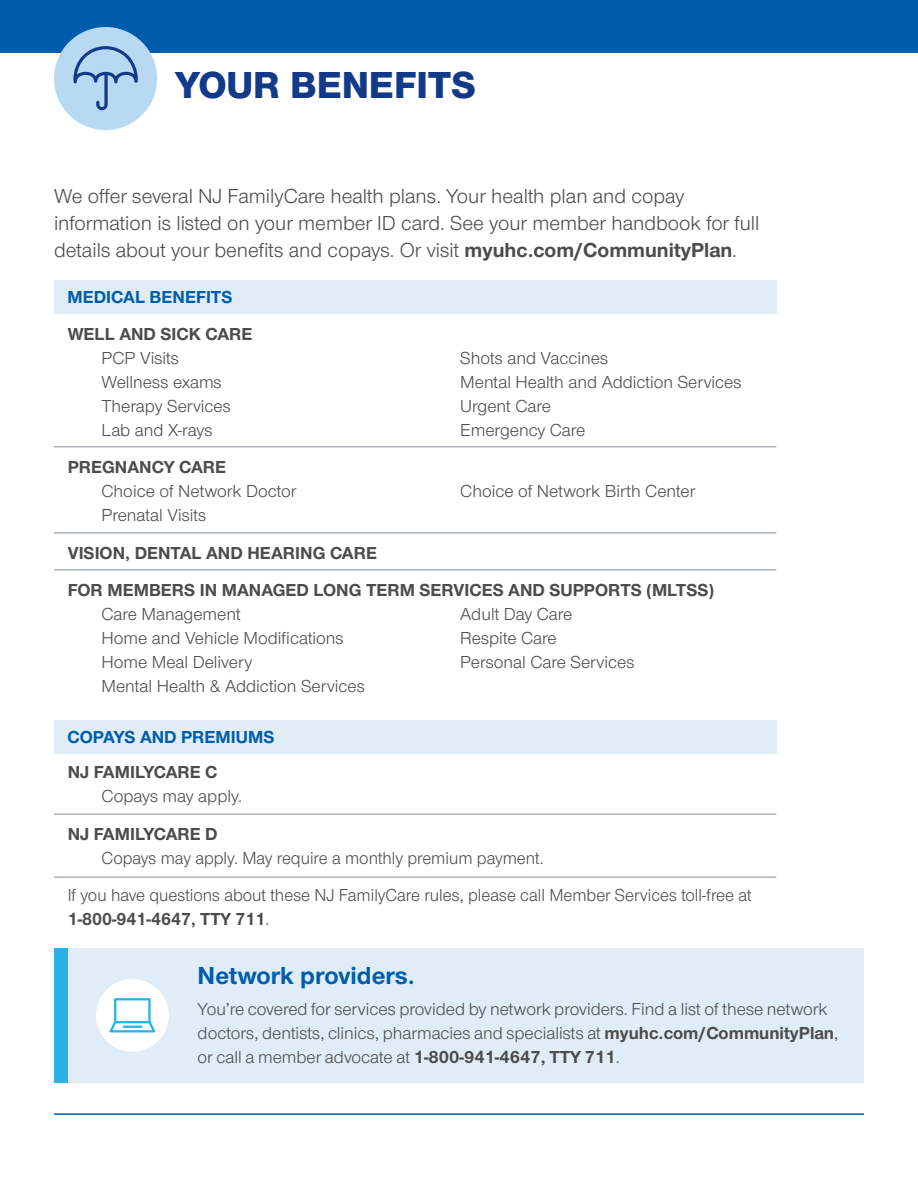
<style>
.page{position:relative;width:918px;height:1188px;background:#fff}
.page>*{position:absolute;margin:0;border:0;box-sizing:border-box;transform-origin:0 0}
.headline___GSG___DkB{font:800 39px "UHC Sans";color:#133a88}
.subhead___GSG___Base{font:700 25.5px "UHC Sans";color:#015dac}
.intro_copy___GSG_14{font:21px/27px "UHC Sans";color:#4c4c4c}
.Body___DkGray{font:18px/24px "UHC Sans";color:#4c4c4c}
.t1{font:700 18px "UHC Sans";color:#4c4c4c}
.t2{font:700 18px "UHC Sans";color:#015dac}
.s1{font-weight:700}
</style>
<div class="page">
<div style="left:0;top:0;width:918px;height:53px;background:#015dac"></div>
<hr style="left:54px;top:1113px;width:810px;height:2px;background:#015dac">
<div style="left:54px;top:27px;width:103px;height:103px;background:#b7daf2;border-radius:50%"></div>
<svg style="left:73px;top:46px;width:65px;height:64px"></svg>
<hr style="left:54px;top:446px;width:722px;height:1px;background:#828e98">
<hr style="left:54px;top:532px;width:722px;height:1px;background:#828e98">
<hr style="left:54px;top:569px;width:722px;height:1px;background:#828e98">
<hr style="left:54px;top:814px;width:722px;height:1px;background:#828e98">
<div style="left:54px;top:280px;width:722px;height:34px;background:#e1edf6"></div>
<div style="left:54px;top:720px;width:722px;height:33px;background:#e1edf6"></div>
<div style="left:54px;top:948px;width:810px;height:135px;background:#e1edf6"></div>
<div style="left:54px;top:948px;width:14px;height:135px;background:#29b2e7"></div>
<div style="left:96px;top:979px;width:73px;height:73px;background:#fff;border-radius:50%"></div>
<svg style="left:110px;top:998px;width:45px;height:34px"></svg>
<hr style="left:54px;top:877px;width:722px;height:1px;background:#828e98">
<p class="headline___GSG___DkB" style="left:176px;top:58px;width:302px">YOUR BENEFITS</p>
<p class="intro_copy___GSG_14" style="left:54px;top:182px;width:707px">We offer several NJ FamilyCare health plans. Your health plan and copay information is listed on your member ID card. See your member handbook for full details about your benefits and copays. Or visit <span class="s1">myuhc.com/CommunityPlan</span>.</p>
<p class="t2" style="left:68px;top:285px;width:166px">MEDICAL BENEFITS</p>
<p class="t1" style="left:68px;top:322px;width:186px">WELL AND SICK CARE</p>
<p class="Body___DkGray" style="left:102px;top:345px;width:79px">PCP Visits</p>
<p class="Body___DkGray" style="left:102px;top:369px;width:122px">Wellness exams</p>
<p class="Body___DkGray" style="left:102px;top:393px;width:131px">Therapy Services</p>
<p class="Body___DkGray" style="left:102px;top:417px;width:113px">Lab and X-rays</p>
<p class="t1" style="left:68px;top:455px;width:160px">PREGNANCY CARE</p>
<p class="Body___DkGray" style="left:102px;top:479px;width:196px">Choice of Network Doctor</p>
<p class="Body___DkGray" style="left:102px;top:503px;width:106px">Prenatal Visits</p>
<p class="Body___DkGray" style="left:460px;top:345px;width:149px">Shots and Vaccines</p>
<p class="Body___DkGray" style="left:460px;top:369px;width:283px">Mental Health and Addiction Services</p>
<p class="Body___DkGray" style="left:460px;top:393px;width:92px">Urgent Care</p>
<p class="Body___DkGray" style="left:460px;top:417px;width:127px">Emergency Care</p>
<p class="Body___DkGray" style="left:460px;top:479px;width:237px">Choice of Network Birth Center</p>
<p class="t1" style="left:68px;top:541px;width:311px">VISION, DENTAL AND HEARING CARE</p>
<p class="t1" style="left:68px;top:578px;width:648px">FOR MEMBERS IN MANAGED LONG TERM SERVICES AND SUPPORTS (MLTSS)</p>
<p class="Body___DkGray" style="left:102px;top:602px;width:141px">Care Management</p>
<p class="Body___DkGray" style="left:102px;top:626px;width:244px">Home and Vehicle Modifications</p>
<p class="Body___DkGray" style="left:102px;top:650px;width:152px">Home Meal Delivery</p>
<p class="Body___DkGray" style="left:102px;top:674px;width:265px">Mental Health &amp; Addiction Services</p>
<p class="Body___DkGray" style="left:460px;top:602px;width:114px">Adult Day Care</p>
<p class="Body___DkGray" style="left:460px;top:626px;width:98px">Respite Care</p>
<p class="Body___DkGray" style="left:460px;top:650px;width:176px">Personal Care Services</p>
<p class="t2" style="left:68px;top:725px;width:208px">COPAYS AND PREMIUMS</p>
<p class="t1" style="left:68px;top:760px;width:151px">NJ FAMILYCARE C</p>
<p class="Body___DkGray" style="left:102px;top:784px;width:142px">Copays may apply.</p>
<p class="t1" style="left:68px;top:822px;width:152px">NJ FAMILYCARE D</p>
<p class="Body___DkGray" style="left:102px;top:845px;width:444px">Copays may apply. May require a monthly premium payment.</p>
<p class="Body___DkGray" style="left:68px;top:883px;width:685px">If you have questions about these NJ FamilyCare rules, please call Member Services toll-free at<br><span class="s1">1-800-941-4647, TTY 711</span>.</p>
<p class="subhead___GSG___Base" style="left:198px;top:959px;width:219px">Network providers.</p>
<p class="Body___DkGray" style="left:198px;top:997px;width:642px">You’re covered for services provided by network providers. Find a list of these network doctors, dentists, clinics, pharmacies and specialists at <span class="s1">myuhc.com/CommunityPlan</span>, or call a member advocate at <span class="s1">1-800-941-4647, TTY 711</span>.</p>
</div>
